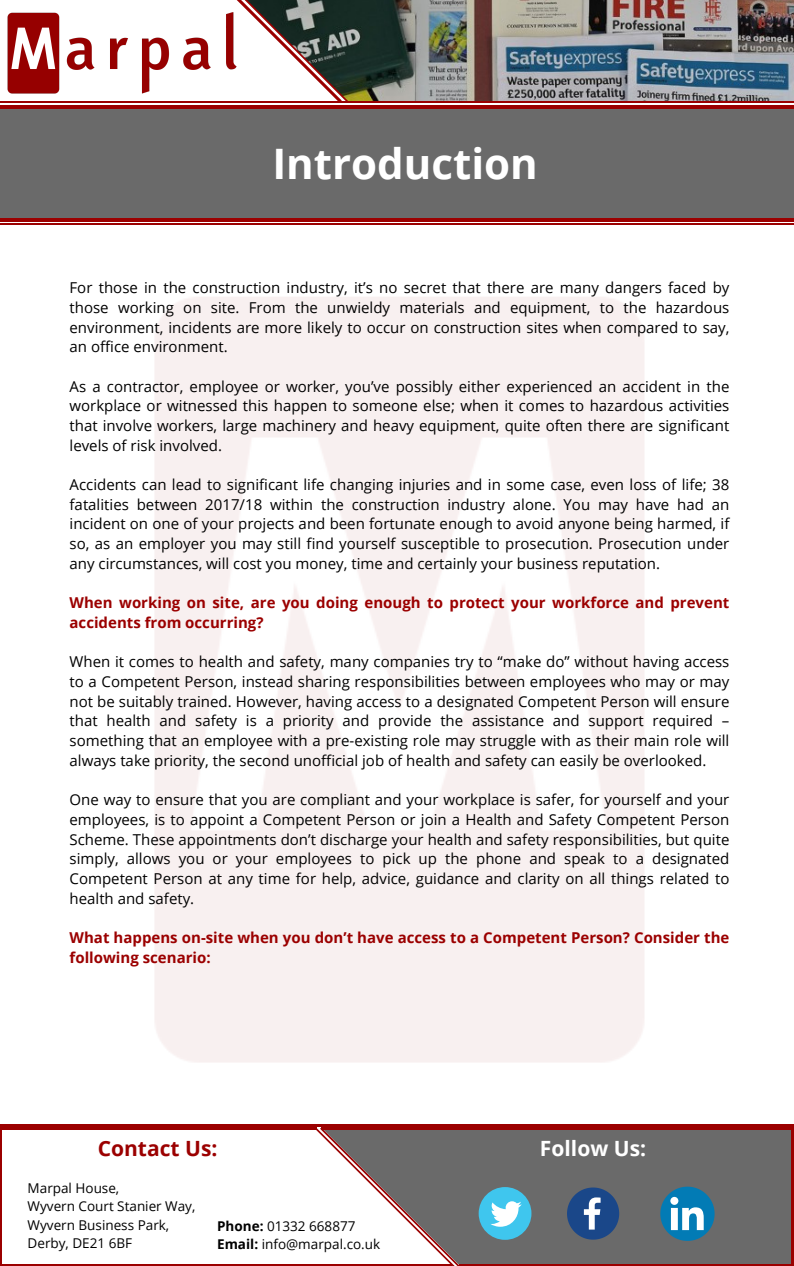
<style>
.page{position:relative;width:794px;height:1266px;background:#fff}
.page>*{position:absolute;margin:0;border:0;box-sizing:border-box;transform-origin:0 0}
.t1{font:700 42px "Open Sans";color:#fff}
.t2{font:700 21px "Open Sans";color:#9b0000}
.t3{font:700 21px "Open Sans";color:#fff}
.t4{font:15px/19.6px "Open Sans";color:#000;text-align:justify}
.t5{font:700 15px/19.6px "Open Sans";color:#9b0000}
.t6{font:13.5px "Open Sans";color:#000}
.s1{font-weight:700}
</style>
<div class="page">
<img style="left:557px;top:0;width:236px;height:101px">
<img style="left:0;top:0;width:557px;height:222px">
<div style="left:183px;top:102px;width:610px;height:634px;background:linear-gradient(to right,#faf4f4,#fefdfd)"></div>
<div style="left:0;top:106px;width:793px;height:113px;background:#6a6a6a"></div>
<hr style="left:0;top:105px;width:793px;height:3px;background:#9b0000">
<hr style="left:0;top:218px;width:793px;height:3px;background:#9b0000">
<hr style="left:0;top:223px;width:793px;height:2px;background:#9b0000">
<hr style="left:0;top:101px;width:793px;height:2px;background:#9b0000">
<img style="left:7px;top:8px;width:183px;height:90px">
<svg style="left:190px;top:0;width:158px;height:101px"></svg>
<div style="left:458px;top:1129px;width:335px;height:137px;background:#6a6a6a"></div>
<hr style="left:320px;top:1127px;width:473px;height:2px;background:#9b0000">
<hr style="left:458px;top:1264px;width:335px;height:2px;background:#9b0000">
<svg style="left:314px;top:1127px;width:150px;height:139px"></svg>
<hr style="left:0;top:1127px;width:316px;height:2px;background:#9b0000">
<hr style="left:0;top:1264px;width:452px;height:2px;background:#9b0000">
<hr style="left:0;top:1127px;width:2px;height:139px;background:#9b0000">
<hr style="left:791px;top:1127px;width:2px;height:139px;background:#9b0000">
<svg style="left:567px;top:1187px;width:52px;height:52px"></svg>
<div style="left:478px;top:1187px;width:53px;height:52px;background:#3fc6ee;border-radius:50%"></div>
<svg style="left:491px;top:1201px;width:30px;height:25px"></svg>
<svg style="left:660px;top:1186px;width:54px;height:54px"></svg>
<hr style="left:0;top:1124px;width:793px;height:2px;background:#9b0000">
<p class="t1" style="left:272px;top:134px;width:267px">Introduction</p>
<p class="t4" style="left:69px;top:277px;width:661px">For those in the construction industry, it’s no secret that there are many dangers faced by those working on site. From the unwieldy materials and equipment, to the hazardous environment, incidents are more likely to occur on construction sites when compared to say, an office environment.</p>
<h1 class="t4" style="left:69px;top:376px;width:661px">As a contractor, employee or worker, you’ve possibly either experienced an accident in the workplace or witnessed this happen to someone else; when it comes to hazardous activities that involve workers, large machinery and heavy equipment, quite often there are significant levels of risk involved.</h1>
<p class="t4" style="left:69px;top:474px;width:661px">Accidents can lead to significant life changing injuries and in some case, even loss of life; 38 fatalities between 2017/18 within the construction industry alone. You may have had an incident on one of your projects and been fortunate enough to avoid anyone being harmed, if so, as an employer you may still find yourself susceptible to prosecution. Prosecution under any circumstances, will cost you money, time and certainly your business reputation.</p>
<h4 class="t5" style="left:69px;top:592px;width:661px">When working on site, are you doing enough to protect your workforce and prevent accidents from occurring?</h4>
<h4 class="t4" style="left:69px;top:651px;width:661px">When it comes to health and safety, many companies try to “make do” without having access to a Competent Person, instead sharing responsibilities between employees who may or may not be suitably trained. However, having access to a designated Competent Person will ensure that health and safety is a priority and provide the assistance and support required – something that an employee with a pre-existing role may struggle with as their main role will always take priority, the second unofficial job of health and safety can easily be overlooked.</h4>
<h4 class="t4" style="left:69px;top:789px;width:661px">One way to ensure that you are compliant and your workplace is safer, for yourself and your employees, is to appoint a Competent Person or join a Health and Safety Competent Person Scheme. These appointments don’t discharge your health and safety responsibilities, but quite simply, allows you or your employees to pick up the phone and speak to a designated Competent Person at any time for help, advice, guidance and clarity on all things related to health and safety.</h4>
<h3 class="t5" style="left:69px;top:927px;width:661px">What happens on-site when you don’t have access to a Competent Person? Consider the following scenario:</h3>
<h4 class="t2" style="left:98px;top:1133px;width:121px">Contact Us:</h4>
<h4 class="t3" style="left:539px;top:1133px;width:108px">Follow Us:</h4>
<h2 class="t6" style="left:28px;top:1178px;width:93px">Marpal House,</h2>
<p class="t6" style="left:28px;top:1197px;width:169px">Wyvern Court Stanier Way,</p>
<p class="t6" style="left:28px;top:1215px;width:143px">Wyvern Business Park,</p>
<p class="t6" style="left:28px;top:1234px;width:106px">Derby, DE21 6BF</p>
<h3 class="t6" style="left:217px;top:1216px;width:140px"><span class="s1">Phone:</span> 01332 668877</h3>
<p class="t6" style="left:217px;top:1234px;width:164px"><span class="s1">Email:</span> info@marpal.co.uk</p>
</div>
